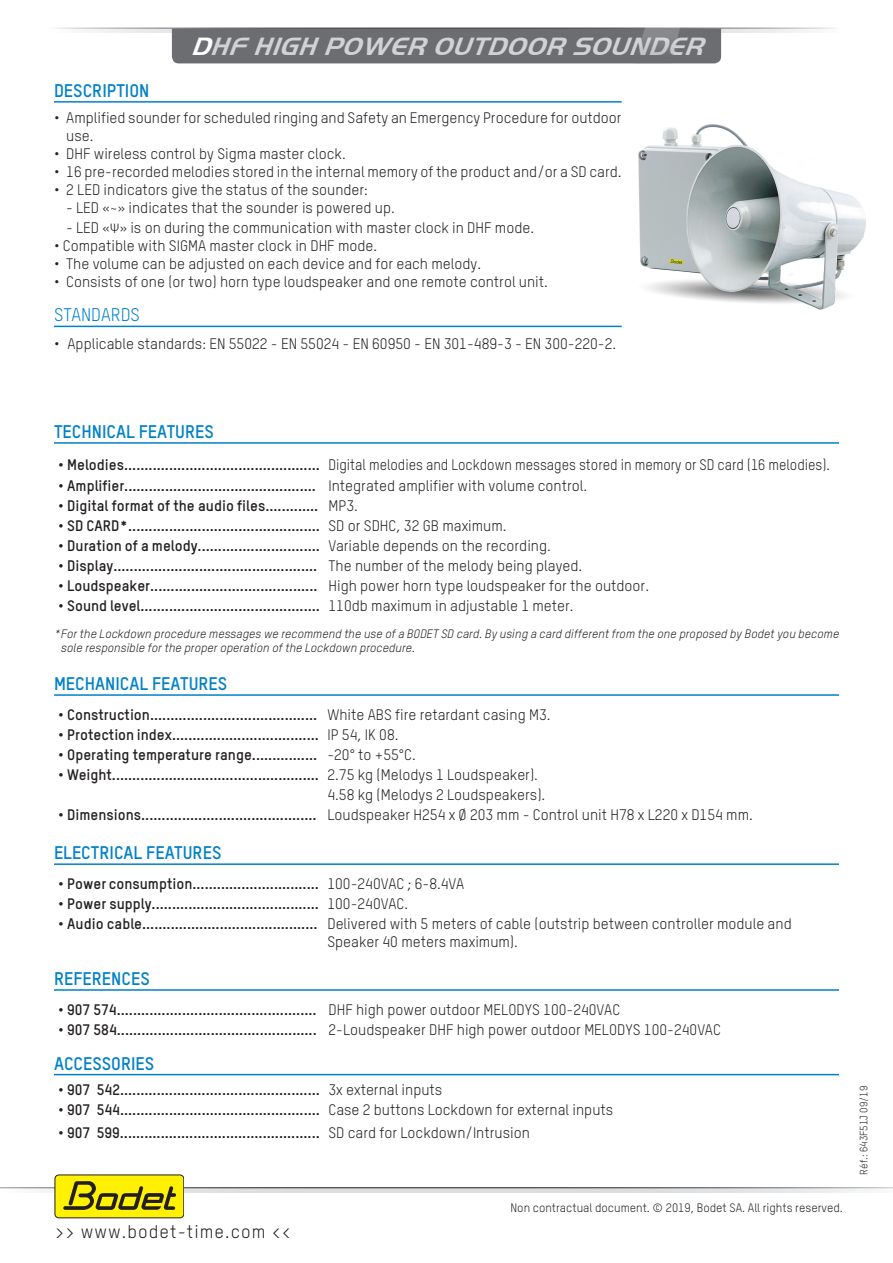
<style>
.page{position:relative;width:893px;height:1263px;background:#fff}
.page>*{position:absolute;margin:0;border:0;box-sizing:border-box;transform-origin:0 0}
.t1{font:italic 700 25.8px "Handel Got D";color:#d1d2d4}
.Titre{font:700 18px "TSTARPRO";color:#0081c8}
.t2{font:18px "TSTARPRO";letter-spacing:.06em;color:#231f20}
.Titre-2{font:18px "TSTARPRO";color:#0081c8}
.t3{font:700 15px/19.5px "TSTARPRO";color:#231f20}
.t4{font:15px/18px "TSTARPRO";color:#231f20}
.t5{font:15px "TSTARPRO";color:#231f20;scale:.93 1}
.t6{font:italic 12px/14.4px "TSTARPRO";color:#231f20}
.t7{font:12px "TSTARPRO";color:#231f20}
.t8{font:10.5px "TSTARPRO";color:#231f20}
.s1{color:#fff}
.s2{font-family:"Calibri";font-weight:300}
.s3{font-weight:700}
.s4{font-weight:400}
</style>
<div class="page">
<svg style="left:88px;top:29px;width:719px;height:4px"></svg>
<svg style="left:172px;top:27px;width:549px;height:36px;background:#6e6f72"></svg>
<svg style="left:0;top:1188px;width:893px;height:4px;background:#d6d7d9"></svg>
<div style="left:55px;top:1175px;width:129px;height:43px;background:#fff101;border-radius:4px"></div>
<div style="left:55px;top:1175px;width:129px;height:43px;border:1px solid #231f20;border-radius:4px"></div>
<svg style="left:63px;top:1181px;width:113px;height:29px"></svg>
<hr style="left:54px;top:101px;width:568px;height:2px;background:#0081c8">
<hr style="left:54px;top:326px;width:568px;height:1px;background:#0081c8">
<hr style="left:54px;top:442px;width:785px;height:2px;background:#0081c8">
<hr style="left:54px;top:694px;width:785px;height:2px;background:#0081c8">
<hr style="left:54px;top:863px;width:785px;height:2px;background:#0081c8">
<hr style="left:54px;top:989px;width:785px;height:2px;background:#0081c8">
<hr style="left:54px;top:1074px;width:785px;height:1px;background:#0081c8">
<img style="left:592px;top:101px;width:274px;height:227px">
<h1 class="t1" style="left:191px;top:30px;width:525px"><span class="s1">D</span>HFHIGHPOWEROUTDOORSOUNDER</h1>
<p class="Titre" style="left:54px;top:79px;width:97px">DESCRIPTION</p>
<p class="t4" style="left:66px;top:109px;width:557px;text-indent:-12px">• Amplified sounder for scheduled ringing and Safety an Emergency Procedure for outdoor use.</p>
<p class="t4" style="left:54px;top:145px;width:293px">• DHF wireless control by Sigma master clock.</p>
<p class="t4" style="left:54px;top:163px;width:569px">• 16 pre-recorded melodies stored in the internal memory of the product and/or a SD card.</p>
<p class="t4" style="left:54px;top:181px;width:315px">• 2 LED indicators give the status of the sounder:</p>
<p class="t4" style="left:66px;top:199px;width:330px">- LED «~» indicates that the sounder is powered up.</p>
<p class="t4" style="left:66px;top:218px;width:470px">- LED «<span class="s2">Ψ</span>» is on during the communication with master clock in DHF mode.</p>
<p class="t4" style="left:54px;top:236px;width:325px">• Compatible with SIGMA master clock in DHF mode.</p>
<p class="t4" style="left:54px;top:254px;width:429px">• The volume can be adjusted on each device and for each melody.</p>
<p class="t4" style="left:54px;top:272px;width:495px">• Consists of one (or two) horn type loudspeaker and one remote control unit.</p>
<p class="Titre-2" style="left:54px;top:304px;width:88px">STANDARDS</p>
<p class="t4" style="left:54px;top:335px;width:564px">• Applicable standards: EN 55022 - EN 55024 - EN 60950 - EN 301-489-3 - EN 300-220-2.</p>
<p class="Titre" style="left:54px;top:420px;width:161px">TECHNICAL FEATURES</p>
<p class="t5" style="left:58px;top:456px;width:831px"><span class="s3">• Melodies................................................</span> Digital melodies and Lockdown messages stored in memory or SD card (16 melodies).</p>
<p class="t3" style="left:58px;top:475px;width:530px">• Amplifier............................................... <span class="s4">Integrated amplifier with volume control.</span></p>
<p class="t3" style="left:58px;top:495px;width:301px">• Digital format of the audio files............. <span class="s4">MP3.</span></p>
<p class="t3" style="left:58px;top:515px;width:450px">• SD CARD*............................................... <span class="s4">SD or SDHC, 32 GB maximum.</span></p>
<p class="t3" style="left:58px;top:535px;width:494px">• Duration of a melody.............................. <span class="s4">Variable depends on the recording.</span></p>
<p class="t3" style="left:58px;top:555px;width:526px">• Display.................................................. <span class="s4">The number of the melody being played.</span></p>
<p class="t3" style="left:58px;top:576px;width:592px">• Loudspeaker......................................... <span class="s4">High power horn type loudspeaker for the outdoor.</span></p>
<p class="t3" style="left:58px;top:596px;width:517px">• Sound level............................................ <span class="s4">110db maximum in adjustable 1 meter.</span></p>
<p class="t6" style="left:61px;top:626px;width:780px;text-indent:-7px">*For the Lockdown procedure messages we recommend the use of a BODET SD card. By using a card different from the one proposed by Bodet you become sole responsible for the proper operation of the Lockdown procedure.</p>
<p class="Titre" style="left:54px;top:672px;width:175px">MECHANICAL FEATURES</p>
<p class="t3" style="left:58px;top:704px;width:494px">• Construction......................................... <span class="s4">White ABS fire retardant casing M3.</span></p>
<p class="t3" style="left:58px;top:725px;width:342px">• Protection index.................................... <span class="s4">IP 54, IK 08.</span></p>
<p class="t3" style="left:58px;top:745px;width:359px">• Operating temperature range................ <span class="s4">-20° to +55°C.</span></p>
<p class="t3" style="left:327px;top:765px;width:219px;text-indent:-269px">• Weight................................................... <span class="s4">2.75 kg (Melodys 1 Loudspeaker).<br>4.58 kg (Melodys 2 Loudspeakers).</span></p>
<p class="t3" style="left:58px;top:804px;width:696px">• Dimensions........................................... <span class="s4">Loudspeaker H254 x Ø 203 mm - Control unit H78 x L220 x D154 mm.</span></p>
<p class="Titre" style="left:54px;top:841px;width:169px">ELECTRICAL FEATURES</p>
<p class="t3" style="left:58px;top:874px;width:408px">• Power consumption............................... <span class="s4">100-240VAC ; 6-8.4VA</span></p>
<p class="t3" style="left:58px;top:894px;width:351px">• Power supply......................................... <span class="s4">100-240VAC.</span></p>
<p class="t4" style="left:58px;top:915px;width:735px;text-align:center"><span class="s3">• Audio cable...........................................</span> Delivered with 5 meters of cable (outstrip between controller module and<br>Speaker 40 meters maximum).</p>
<p class="Titre" style="left:54px;top:967px;width:97px">REFERENCES</p>
<p class="t3" style="left:58px;top:999px;width:563px">• 907 574................................................. <span class="s4">DHF high power outdoor MELODYS 100-240VAC</span></p>
<p class="t3" style="left:58px;top:1019px;width:664px">• 907 584................................................. <span class="s4">2-Loudspeaker DHF high power outdoor MELODYS 100-240VAC</span></p>
<p class="Titre" style="left:54px;top:1052px;width:102px">ACCESSORIES</p>
<p class="t3" style="left:58px;top:1080px;width:386px">• 907 542................................................. <span class="s4">3x external inputs</span></p>
<p class="t3" style="left:58px;top:1100px;width:557px">• 907 544................................................. <span class="s4">Case 2 buttons Lockdown for external inputs</span></p>
<p class="t3" style="left:58px;top:1122px;width:473px">• 907 599................................................. <span class="s4">SD card for Lockdown/Intrusion</span></p>
<p class="t2" style="left:55px;top:1220px;width:237px">&gt;&gt; www.bodet-time.com &lt;&lt;</p>
<p class="t7" style="left:510px;top:1200px;width:334px">Non contractual document. © 2019, Bodet SA. All rights reserved.</p>
<p class="t8" style="left:857px;top:1174px;width:90px;rotate:-90deg">Réf.: 643F51J 09/19</p>
</div>
